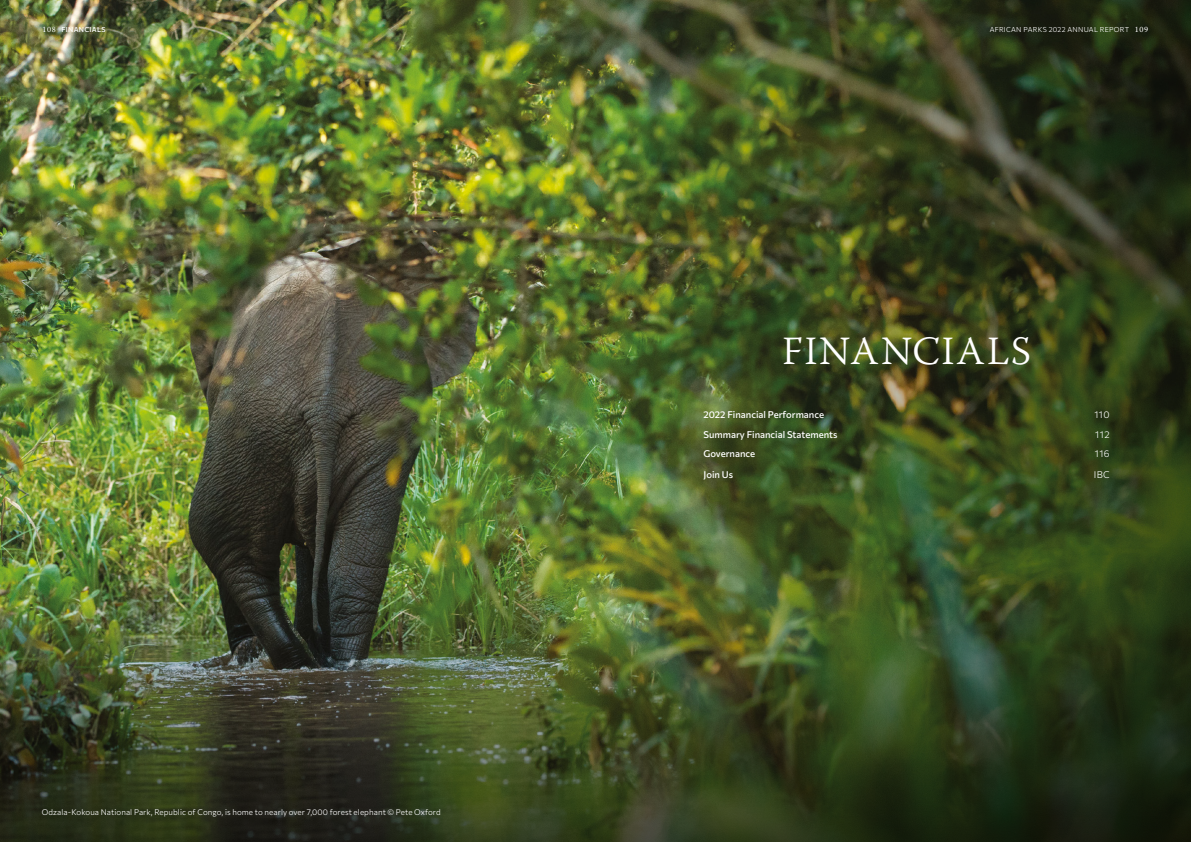
<style>
.page{position:relative;width:1191px;height:842px;background:#fff}
.page>*{position:absolute;margin:0;border:0;box-sizing:border-box;transform-origin:0 0}
.t1{font:300 40px "Warnock Pro";letter-spacing:.04em;color:#fff}
.t2{font:100 9.5px "Commissioner";color:#fff}
.t3{font:100 8px "Commissioner";letter-spacing:.01em;color:#fff}
.t4{font:8px "Warnock Pro";color:#fff}
.t5{font:100 7px "Commissioner";letter-spacing:.04em;color:#fff}
.s1{font-family:"Warnock Pro";font-weight:400;font-size:8px}
</style>
<div class="page">
<img style="left:0;top:0;width:595px;height:548px">
<img style="left:595px;top:0;width:596px;height:548px">
<img style="left:0;top:548px;width:1191px;height:294px">
<p class="t4" style="left:43px;top:24px;width:15px">108</p>
<p class="t5" style="left:989px;top:24px;width:160px">AFRICAN PARKS 2022 ANNUAL REPORT <span class="s1">109</span></p>
<p class="t5" style="left:62px;top:24px;width:46px">FINANCIALS</p>
<h1 class="t1" style="left:782px;top:327px;width:250px">FINANCIALS</h1>
<p class="t3" style="left:42px;top:806px;width:400px">Odzala-Kokoua National Park, Republic of Congo, is home to nearly over 7,000 forest elephant © Pete Oxford</p>
<p class="t2" style="left:703px;top:407px;width:122px">2022 Financial Performance</p>
<p class="t2" style="left:1094px;top:407px;width:17px">110</p>
<p class="t2" style="left:703px;top:427px;width:135px">Summary Financial Statements</p>
<p class="t2" style="left:1095px;top:427px;width:16px">112</p>
<p class="t2" style="left:703px;top:446px;width:53px">Governance</p>
<p class="t2" style="left:1094px;top:446px;width:16px">116</p>
<p class="t2" style="left:703px;top:467px;width:31px">Join Us</p>
<p class="t2" style="left:1093px;top:467px;width:17px">IBC</p>
</div>
